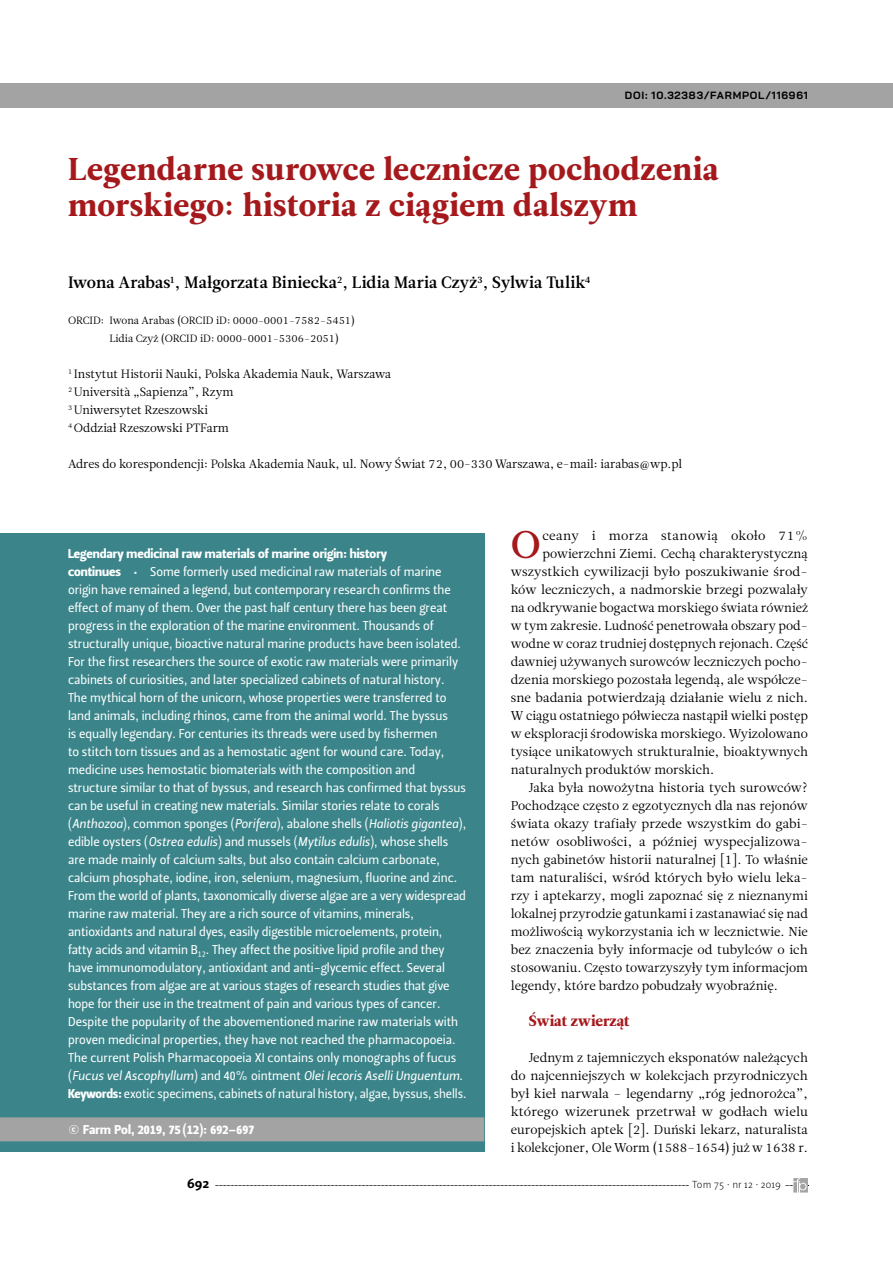
<style>
.page{position:relative;width:893px;height:1263px;background:#fff}
.page>*{position:absolute;margin:0;border:0;box-sizing:border-box;transform-origin:0 0}
.t1{font:38.4px "Leitura News Roman 3";color:#a5191c}
.t2{font:31.5px/36px "Leitura News Roman 4";letter-spacing:.02em;color:#a5191c}
.t3{font:16.5px "Leitura News Roman 3";letter-spacing:.005em;color:#000}
.t4{font:15px "Leitura News Roman 4";color:#a5191c}
.t5{font:700 13.5px "Naomi Sans EFN";color:#000}
.t6{font:12.75px/18px "Leitura Sans Grot 2";letter-spacing:-.005em;color:#fff}
.t7{font:12.75px/18px "Leitura News Roman 1";color:#000;text-align:justify}
.t8{font:12.75px "Leitura Sans Grot 4";color:#fff}
.t9{font:12.75px "Leitura Sans Italic 2";color:#fff}
.t10{font:12.75px "Leitura News Roman 1";letter-spacing:.03em;color:#000}
.t11{font:12px/18px "Leitura News Roman 1";color:#000}
.t12{font:10.5px/18px "Leitura News Roman 1";color:#000}
.t13{font:700 10.5px "Bai Jamjuree";letter-spacing:.075em;color:#000}
.t14{font:10.5px "Naomi Sans EFN Thin";letter-spacing:.01em;color:#000}
.s1{font-family:"Leitura Sans Grot 4"}
.s2{font-family:"Leitura Sans Italic 2"}
.s3{font-family:"Leitura Sans Grot 2"}
</style>
<div class="page">
<div style="left:0;top:83px;width:893px;height:25px;background:#a3a3a3"></div>
<svg style="left:215px;top:1178px;width:594px;height:14px"></svg>
<div style="left:0;top:534px;width:484px;height:618px;background:#3b858a"></div>
<div style="left:0;top:1117px;width:484px;height:24px;background:#a3a3a3"></div>
<p class="t13" style="left:625px;top:90px;width:185px">DOI: 10.32383/FARMPOL/116961</p>
<h2 class="t2" style="left:68px;top:151px;width:652px">Legendarne surowce lecznicze pochodzenia morskiego: historia z ciągiem dalszym</h2>
<p class="t3" style="left:68px;top:273px;width:524px">Iwona Arabas<sup>1</sup>, Małgorzata Biniecka<sup>2</sup>, Lidia Maria Czyż<sup>3</sup>, Sylwia Tulik<sup>4</sup></p>
<p class="t12" style="left:109px;top:312px;width:247px;text-indent:-41px">ORCID: Iwona Arabas (ORCID iD: 0000-0001-7582-5451)<br>Lidia Czyż (ORCID iD: 0000-0001-5306-2051)</p>
<p class="t11" style="left:68px;top:365px;width:325px"><sup>1</sup> Instytut Historii Nauki, Polska Akademia Nauk, Warszawa <sup>2</sup> Università „Sapienza”, Rzym<br><sup>3</sup> Uniwersytet Rzeszowski<br><sup>4</sup> Oddział Rzeszowski PTFarm</p>
<p class="t11" style="left:68px;top:455px;width:615px">Adres do korespondencji: Polska Akademia Nauk, ul. Nowy Świat 72, 00-330 Warszawa, e-mail: iarabas@wp.pl</p>
<p class="t8" style="left:68px;top:546px;width:320px">Legendary medicinal raw materials of marine origin: history</p>
<p class="t6" style="left:68px;top:563px;width:400px"><span class="s1">continues ·</span> Some formerly used medicinal raw materials of marine origin have remained a legend, but contemporary research confirms the effect of many of them. Over the past half century there has been great progress in the exploration of the marine environment. Thousands of structurally unique, bioactive natural marine products have been isolated.<br>For the first researchers the source of exotic raw materials were primarily cabinets of curiosities, and later specialized cabinets of natural history.<br>The mythical horn of the unicorn, whose properties were transferred to land animals, including rhinos, came from the animal world. The byssus<br>is equally legendary. For centuries its threads were used by fishermen<br>to stitch torn tissues and as a hemostatic agent for wound care. Today, medicine uses hemostatic biomaterials with the composition and structure similar to that of byssus, and research has confirmed that byssus can be useful in creating new materials. Similar stories relate to corals (<span class="s2">Anthozoa</span>), common sponges (<span class="s2">Porifera</span>), abalone shells (<span class="s2">Haliotis gigantea</span>), edible oysters (<span class="s2">Ostrea edulis</span>) and mussels (<span class="s2">Mytilus edulis</span>), whose shells are made mainly of calcium salts, but also contain calcium carbonate, calcium phosphate, iodine, iron, selenium, magnesium, fluorine and zinc.<br>From the world of plants, taxonomically diverse algae are a very widespread marine raw material. They are a rich source of vitamins, minerals, antioxidants and natural dyes, easily digestible microelements, protein, fatty acids and vitamin B₁₂. They affect the positive lipid profile and they have immunomodulatory, antioxidant and anti-glycemic effect. Several substances from algae are at various stages of research studies that give hope for their use in the treatment of pain and various types of cancer.<br>Despite the popularity of the abovementioned marine raw materials with proven medicinal properties, they have not reached the pharmacopoeia.<br>The current Polish Pharmacopoeia XI contains only monographs of fucus</p>
<p class="t9" style="left:68px;top:1068px;width:396px"><span class="s3">(</span>Fucus vel Ascophyllum<span class="s3">) and 40% ointment</span> Olei Iecoris Aselli Unguentum<span class="s3">.</span></p>
<p class="t6" style="left:68px;top:1085px;width:400px"><span class="s1">Keywords:</span> exotic specimens, cabinets of natural history, algae, byssus, shells.</p>
<p class="t8" style="left:68px;top:1122px;width:188px">© Farm Pol, 2019, 75 (12): 692–697</p>
<h1 class="t1" style="left:511px;top:522px;width:32px">O</h1>
<p class="t10" style="left:542px;top:528px;width:267px">ceany i morza stanowią około 71%</p>
<p class="t7" style="left:542px;top:545px;width:267px">powierzchni Ziemi. Cechą charakterystyczną</p>
<p class="t7" style="left:511px;top:563px;width:299px">wszystkich cywilizacji było poszukiwanie środ-</p>
<p class="t7" style="left:511px;top:581px;width:298px">ków leczniczych, a nadmorskie brzegi pozwalały</p>
<p class="t7" style="left:511px;top:599px;width:299px">na odkrywanie bogactwa morskiego świata również</p>
<p class="t7" style="left:511px;top:617px;width:299px">w tym zakresie. Ludność penetrowała obszary pod-</p>
<p class="t7" style="left:511px;top:635px;width:299px">wodne w coraz trudniej dostępnych rejonach. Część</p>
<p class="t7" style="left:511px;top:653px;width:299px">dawniej używanych surowców leczniczych pocho-</p>
<p class="t7" style="left:511px;top:671px;width:299px">dzenia morskiego pozostała legendą, ale współcze-</p>
<p class="t7" style="left:511px;top:689px;width:299px">sne badania potwierdzają działanie wielu z nich.</p>
<p class="t7" style="left:511px;top:707px;width:299px">W ciągu ostatniego półwiecza nastąpił wielki postęp</p>
<p class="t7" style="left:511px;top:725px;width:299px">w eksploracji środowiska morskiego. Wyizolowano</p>
<p class="t7" style="left:511px;top:743px;width:299px">tysiące unikatowych strukturalnie, bioaktywnych</p>
<p class="t7" style="left:511px;top:761px;width:205px">naturalnych produktów morskich.</p>
<p class="t7" style="left:529px;top:779px;width:281px">Jaka była nowożytna historia tych surowców?</p>
<p class="t7" style="left:511px;top:797px;width:299px">Pochodzące często z egzotycznych dla nas rejonów</p>
<p class="t7" style="left:511px;top:815px;width:299px">świata okazy trafiały przede wszystkim do gabi-</p>
<p class="t7" style="left:511px;top:833px;width:299px">netów osobliwości, a później wyspecjalizowa-</p>
<p class="t7" style="left:511px;top:851px;width:299px">nych gabinetów historii naturalnej [1]. To właśnie</p>
<p class="t7" style="left:511px;top:869px;width:299px">tam naturaliści, wśród których było wielu leka-</p>
<p class="t7" style="left:511px;top:887px;width:299px">rzy i aptekarzy, mogli zapoznać się z nieznanymi</p>
<p class="t7" style="left:511px;top:905px;width:299px">lokalnej przyrodzie gatunkami i zastanawiać się nad</p>
<p class="t7" style="left:511px;top:923px;width:299px">możliwością wykorzystania ich w lecznictwie. Nie</p>
<p class="t7" style="left:511px;top:941px;width:298px">bez znaczenia były informacje od tubylców o ich</p>
<p class="t7" style="left:511px;top:959px;width:299px">stosowaniu. Często towarzyszyły tym informacjom</p>
<p class="t7" style="left:511px;top:977px;width:269px">legendy, które bardzo pobudzały wyobraźnię.</p>
<p class="t4" style="left:529px;top:1012px;width:103px">Świat zwierząt</p>
<p class="t7" style="left:511px;top:1049px;width:299px;text-indent:18px">Jednym z tajemniczych eksponatów należących do najcenniejszych w kolekcjach przyrodniczych był kieł narwala – legendarny „róg jednorożca”, którego wizerunek przetrwał w godłach wielu europejskich aptek [2]. Duński lekarz, naturalista i kolekcjoner, Ole Worm (1588–1654) już w 1638 r.</p>
<p class="t5" style="left:187px;top:1176px;width:24px">692</p>
<p class="t14" style="left:692px;top:1179px;width:90px">Tom 75 · nr 12 · 2019</p>
</div>
